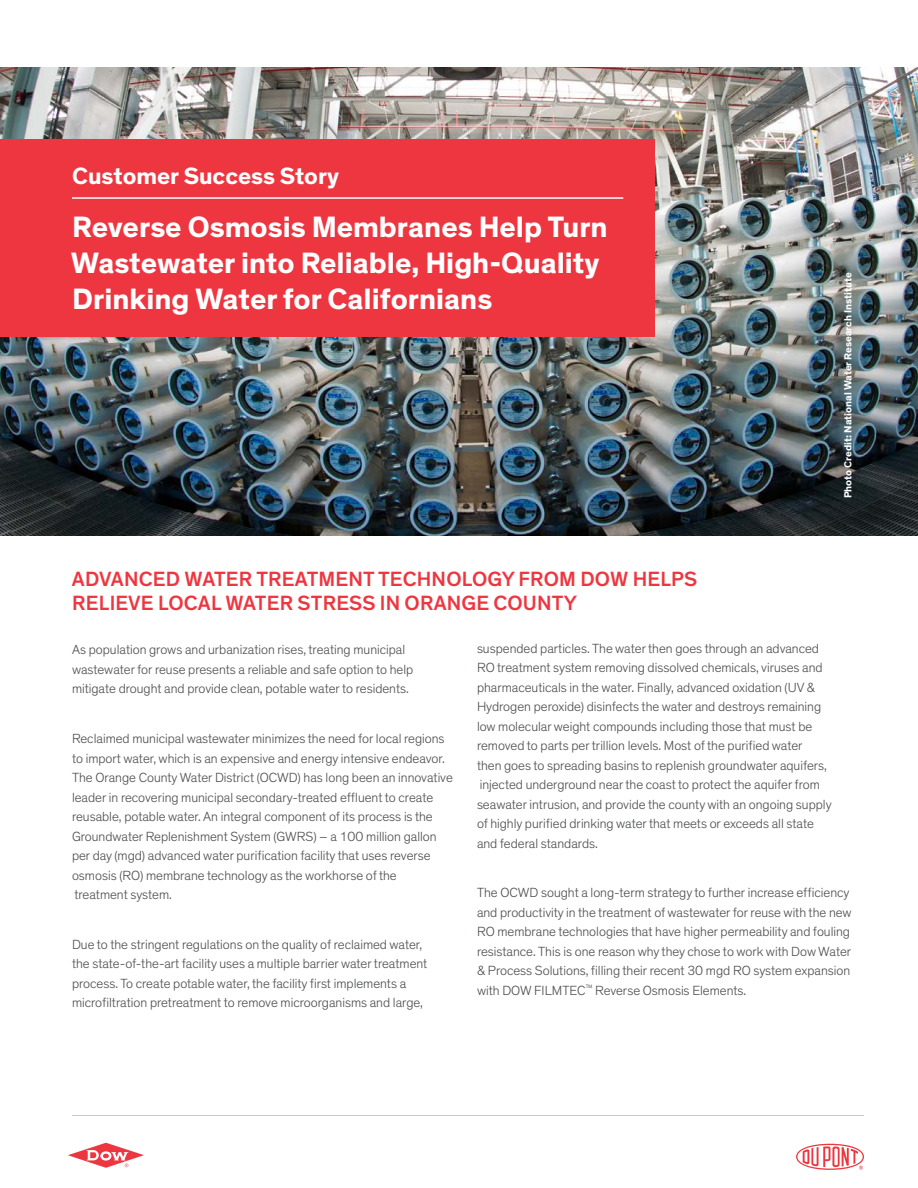
<style>
.page{position:relative;width:918px;height:1188px;background:#fff}
.page>*{position:absolute;margin:0;border:0;box-sizing:border-box;transform-origin:0 0}
.t1{font:700 30px/36px "Dow Corporate";color:#fff}
.t2{font:700 24px "Dow Corporate";color:#fff}
.t3{font:500 21px/24px "Dow Corporate";letter-spacing:.01em;color:#ee3640}
.t4{font:300 13.5px/19.5px "Dow Corporate";color:#4b4c4d}
.t5{font:700 10.5px "Dow Corporate";color:#fff}
</style>
<div class="page">
<img style="left:0;top:68px;width:918px;height:468px">
<div style="left:0;top:140px;width:655px;height:198px;background:#ee3640"></div>
<hr style="left:72px;top:197px;width:551px;height:2px;background:#fff">
<hr style="left:72px;top:1116px;width:792px;height:1px;background:#939598">
<svg style="left:796px;top:1144px;width:68px;height:26px"></svg>
<svg style="left:68px;top:1143px;width:76px;height:25px"></svg>
<h2 class="t2" style="left:72px;top:161px;width:269px">Customer Success Story</h2>
<h1 class="t1" style="left:71px;top:209px;width:538px">Reverse Osmosis Membranes Help Turn<br>Wastewater into Reliable, High-Quality<br>Drinking Water for Californians</h1>
<h3 class="t3" style="left:72px;top:567px;width:627px">ADVANCED WATER TREATMENT TECHNOLOGY FROM DOW HELPS<br>RELIEVE LOCAL WATER STRESS IN ORANGE COUNTY</h3>
<p class="t5" style="left:842px;top:498px;width:228px;rotate:-90deg">Photo Credit: National Water Research Institute</p>
<p class="t4" style="left:72px;top:640px;width:343px">As population grows and urbanization rises, treating municipal wastewater for reuse presents a reliable and safe option to help mitigate drought and provide clean, potable water to residents.</p>
<p class="t4" style="left:72px;top:729px;width:382px">Reclaimed municipal wastewater minimizes the need for local regions to import water, which is an expensive and energy intensive endeavor.<br>The Orange County Water District (OCWD) has long been an innovative leader in recovering municipal secondary-treated effluent to create reusable, potable water. An integral component of its process is the Groundwater Replenishment System (GWRS) – a 100 million gallon per day (mgd) advanced water purification facility that uses reverse osmosis (RO) membrane technology as the workhorse of the treatment system.</p>
<p class="t4" style="left:72px;top:935px;width:357px">Due to the stringent regulations on the quality of reclaimed water, the state-of-the-art facility uses a multiple barrier water treatment process. To create potable water, the facility first implements a microfiltration pretreatment to remove microorganisms and large,</p>
<p class="t4" style="left:477px;top:639px;width:356px">suspended particles. The water then goes through an advanced RO treatment system removing dissolved chemicals, viruses and pharmaceuticals in the water. Finally, advanced oxidation (UV &amp; Hydrogen peroxide) disinfects the water and destroys remaining low molecular weight compounds including those that must be removed to parts per trillion levels. Most of the purified water<br>then goes to spreading basins to replenish groundwater aquifers, injected underground near the coast to protect the aquifer from seawater intrusion, and provide the county with an ongoing supply of highly purified drinking water that meets or exceeds all state and federal standards.</p>
<p class="t4" style="left:477px;top:883px;width:376px">The OCWD sought a long-term strategy to further increase efficiency and productivity in the treatment of wastewater for reuse with the new RO membrane technologies that have higher permeability and fouling resistance. This is one reason why they chose to work with Dow Water &amp; Process Solutions, filling their recent 30 mgd RO system expansion with DOW FILMTEC<sup>™</sup> Reverse Osmosis Elements.</p>
</div>
